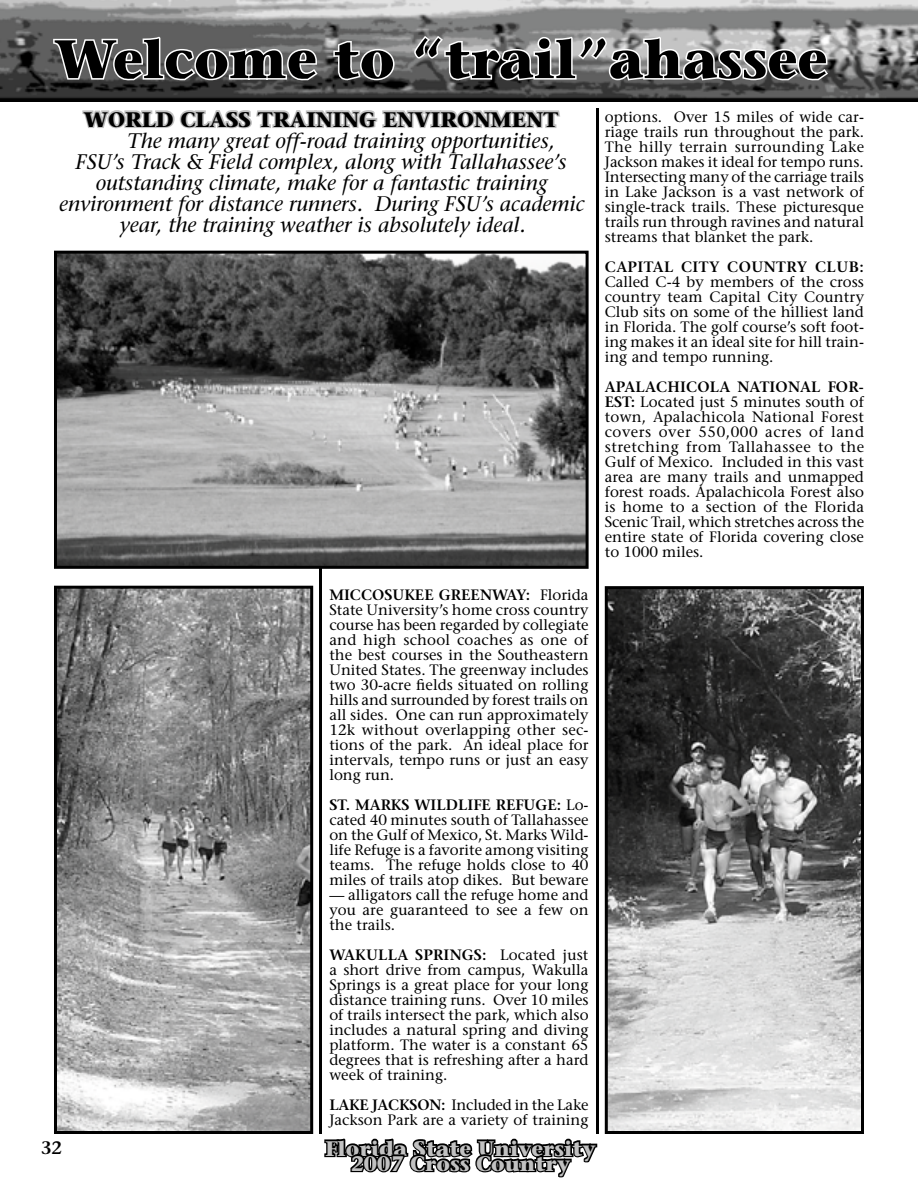
<style>
.page{position:relative;width:918px;height:1188px;background:#fff}
.page>*{position:absolute;margin:0;border:0;box-sizing:border-box;transform-origin:0 0}
.t1{font:700 54px "Stone Serif";color:#000}
.t2{font:italic 21px "Stone Serif";color:#000}
.t3{font:700 21px/15px "Stone Serif";color:#c1c1c1;text-align:center}
.t4{font:700 21px "Stone Serif";color:#000}
.t5{font:600 18px "Stone Serif";color:#000}
.t6{font:15px/15px "Stone Serif";color:#000;text-align:justify}
.t7{font:600 15px "Stone Serif";letter-spacing:.03em;color:#000}
.s1{font-weight:600}
</style>
<div class="page">
<img style="left:0;top:0;width:918px;height:102px">
<svg style="left:324px;top:1138px;width:274px;height:40px"></svg>
<hr style="left:319px;top:538px;width:3px;height:596px;background:#000">
<svg style="left:81px;top:95px;width:481px;height:34px"></svg>
<hr style="left:596px;top:108px;width:3px;height:1026px;background:#000">
<svg style="left:54px;top:251px;width:535px;height:318px;background:#767676"></svg>
<svg style="left:54px;top:586px;width:259px;height:548px;background:#939393"></svg>
<svg style="left:605px;top:586px;width:259px;height:548px;background:#828282"></svg>
<svg style="left:52px;top:35px;width:268px;height:49px"></svg>
<svg style="left:332px;top:39px;width:64px;height:43px"></svg>
<svg style="left:413px;top:34px;width:417px;height:50px"></svg>
<h1 class="t1" style="left:54px;top:25px;width:775px">Welcome to “trail”ahassee</h1>
<h2 class="t4" style="left:84px;top:106px;width:477px">WORLD CLASS TRAINING ENVIRONMENT</h2>
<h2 class="t2" style="left:127px;top:128px;width:429px">The many great off-road training opportunities,</h2>
<h2 class="t2" style="left:75px;top:149px;width:493px">FSU’s Track &amp; Field complex, along with Tallahassee’s</h2>
<h2 class="t2" style="left:96px;top:170px;width:453px">outstanding climate, make for a fantastic training</h2>
<h2 class="t2" style="left:59px;top:191px;width:527px">environment for distance runners. During FSU’s academic</h2>
<h2 class="t2" style="left:120px;top:212px;width:408px">year, the training weather is absolutely ideal.</h2>
<p class="t6" style="left:329px;top:587px;width:261px"><span class="s1">MICCOSUKEE GREENWAY:</span> Florida State University’s home cross country course has been regarded by collegiate and high school coaches as one of the best courses in the Southeastern United States. The greenway includes two 30-acre fields situated on rolling hills and surrounded by forest trails on all sides. One can run approximately 12k without overlapping other sec&shy;tions of the park. An ideal place for intervals, tempo runs or just an easy long run.</p>
<p class="t6" style="left:329px;top:797px;width:261px"><span class="s1">ST. MARKS WILDLIFE REFUGE:</span> Lo&shy;cated 40 minutes south of Tallahassee on the Gulf of Mexico, St. Marks Wild&shy;life Refuge is a favorite among visiting teams. The refuge holds close to 40 miles of trails atop dikes. But beware</p>
<p class="t6" style="left:329px;top:887px;width:261px">— alligators call the refuge home and you are guaranteed to see a few on the trails.</p>
<p class="t6" style="left:329px;top:947px;width:261px"><span class="s1">WAKULLA SPRINGS:</span> Located just a short drive from campus, Wakulla Springs is a great place for your long distance training runs. Over 10 miles of trails intersect the park, which also includes a natural spring and diving platform. The water is a constant 65 degrees that is refreshing after a hard week of training.</p>
<p class="t6" style="left:329px;top:1097px;width:261px"><span class="s1">LAKE JACKSON:</span> Included in the Lake<br>Jackson Park are a variety of training</p>
<p class="t6" style="left:605px;top:109px;width:261px">options. Over 15 miles of wide car&shy;riage trails run throughout the park.<br>The hilly terrain surrounding Lake Jackson makes it ideal for tempo runs.<br>Intersecting many of the carriage trails in Lake Jackson is a vast network of single-track trails. These picturesque trails run through ravines and natural streams that blanket the park.</p>
<p class="t7" style="left:605px;top:257px;width:261px">CAPITAL CITY COUNTRY CLUB:</p>
<p class="t6" style="left:605px;top:274px;width:261px">Called C-4 by members of the cross country team Capital City Country Club sits on some of the hilliest land in Florida. The golf course’s soft foot&shy;ing makes it an ideal site for hill train&shy;ing and tempo running.</p>
<p class="t6" style="left:605px;top:379px;width:261px"><span class="s1">APALACHICOLA NATIONAL FOR-EST:</span> Located just 5 minutes south of town, Apalachicola National Forest covers over 550,000 acres of land stretching from Tallahassee to the Gulf of Mexico. Included in this vast area are many trails and unmapped forest roads. Apalachicola Forest also is home to a section of the Florida Scenic Trail, which stretches across the entire state of Florida covering close to 1000 miles.</p>
<p class="t5" style="left:41px;top:1136px;width:23px">32</p>
<h2 class="t3" style="left:325px;top:1140px;width:272px">Florida State University<br>2007 Cross Country</h2>
</div>
